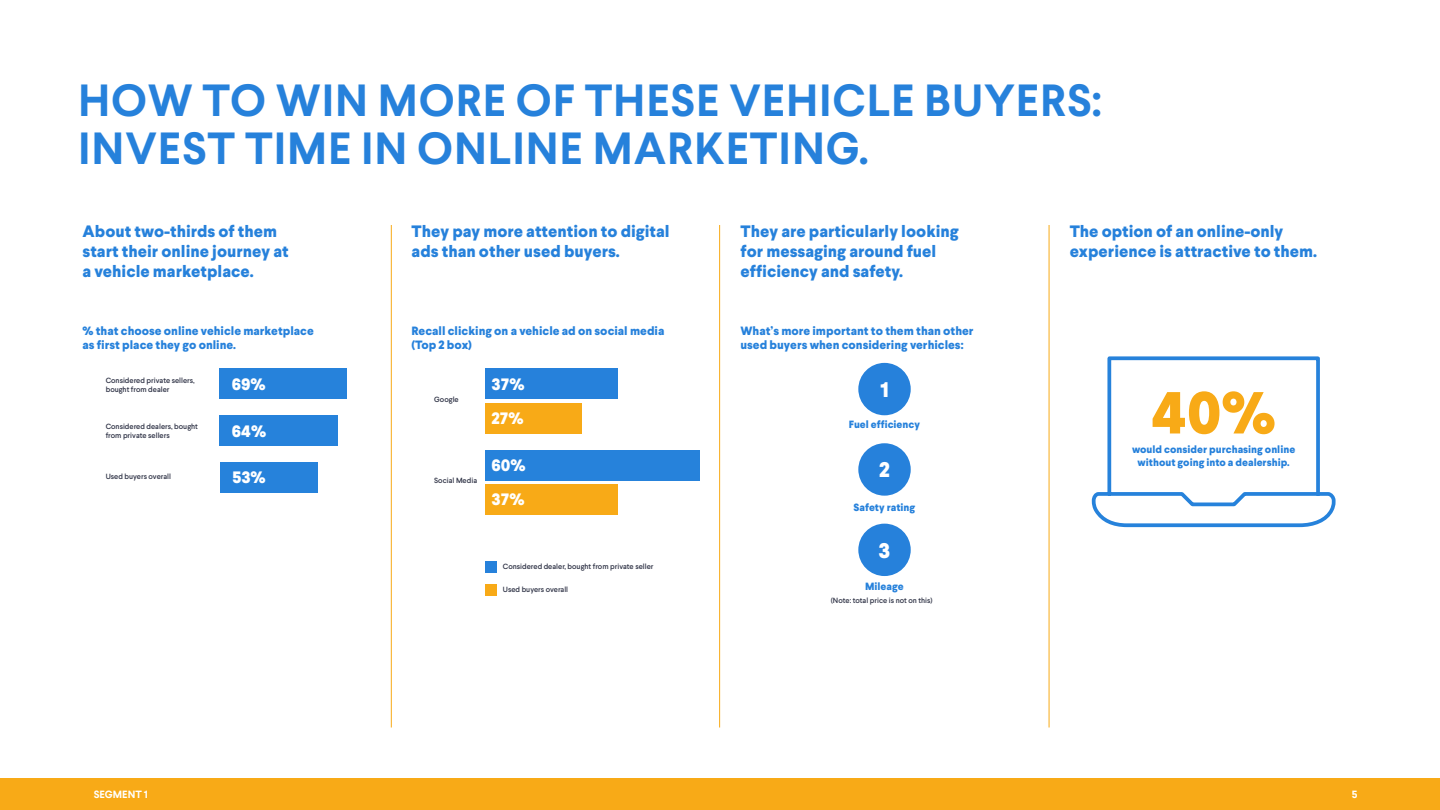
<style>
.page{position:relative;width:1440px;height:810px;background:#fff}
.page>*{position:absolute;margin:0;border:0;box-sizing:border-box;transform-origin:0 0}
.t1{font:800 59.1px "Larsseit";color:#f8aa17}
.t2{font:700 45px/48px "Larsseit";letter-spacing:.02em;color:#2681db}
.t3{font:800 21.15px "Larsseit";color:#fff}
.t4{font:800 16.5px/19.8px "Larsseit";color:#2681db}
.t5{font:800 16.5px/34.1px "Larsseit";color:#fff}
.t6{font:800 12px/14.4px "Larsseit";color:#2681db}
.t7{font:800 10.5px/12.6px "Larsseit";color:#2681db;text-align:center}
.t8{font:700 10.5px "Larsseit";color:#fff}
.t9{font:500 7.5px/9px "Larsseit";color:#2e3245}
</style>
<div class="page">
<div style="left:0;top:778px;width:1440px;height:32px;background:#f8aa17"></div>
<hr style="left:391px;top:225px;width:1px;height:503px;background:#f8aa17">
<hr style="left:719px;top:225px;width:1px;height:503px;background:#f8aa17">
<hr style="left:1049px;top:225px;width:1px;height:503px;background:#f8aa17">
<div style="left:220px;top:462px;width:98px;height:30px;background:#2682db"></div>
<div style="left:220px;top:415px;width:118px;height:31px;background:#2682db"></div>
<div style="left:220px;top:368px;width:127px;height:31px;background:#2682db"></div>
<div style="left:485px;top:484px;width:132px;height:31px;background:#f8aa17"></div>
<div style="left:485px;top:450px;width:214px;height:31px;background:#2682db"></div>
<div style="left:485px;top:403px;width:96px;height:31px;background:#f8aa17"></div>
<div style="left:485px;top:368px;width:132px;height:31px;background:#2681db"></div>
<div style="left:485px;top:561px;width:11px;height:11px;background:#2681db"></div>
<div style="left:485px;top:584px;width:11px;height:11px;background:#f8aa17"></div>
<svg style="left:1091px;top:356px;width:245px;height:172px"></svg>
<div style="left:858px;top:363px;width:53px;height:52px;background:#2681db;border-radius:50%"></div>
<div style="left:858px;top:443px;width:53px;height:53px;background:#2681db;border-radius:50%"></div>
<div style="left:858px;top:524px;width:53px;height:52px;background:#2681db;border-radius:50%"></div>
<h2 class="t2" style="left:78px;top:77px;width:1025px">HOW TO WIN MORE OF THESE VEHICLE BUYERS:<br>INVEST TIME IN ONLINE MARKETING.</h2>
<p class="t4" style="left:82px;top:222px;width:208px">About two-thirds of them start their online journey at a vehicle marketplace.</p>
<p class="t4" style="left:741px;top:222px;width:220px">They are particularly looking for messaging around fuel efficiency and safety.</p>
<p class="t4" style="left:1070px;top:222px;width:249px">The option of an online-only experience is attractive to them.</p>
<p class="t4" style="left:412px;top:222px;width:260px">They pay more attention to digital ads than other used buyers.</p>
<p class="t6" style="left:82px;top:324px;width:233px">% that choose online vehicle marketplace as first place they go online.</p>
<p class="t6" style="left:411px;top:324px;width:255px">Recall clicking on a vehicle ad on social media (Top 2 box)</p>
<p class="t6" style="left:740px;top:324px;width:235px">What’s more important to them than other used buyers when considering verhicles:</p>
<p class="t9" style="left:106px;top:376px;width:91px">Considered private sellers, bought from dealer</p>
<p class="t9" style="left:106px;top:422px;width:94px">Considered dealers, bought from private sellers</p>
<p class="t9" style="left:106px;top:472px;width:67px">Used buyers overall</p>
<p class="t5" style="left:232px;top:367px;width:35px">69%</p>
<p class="t5" style="left:232px;top:414px;width:36px">64%</p>
<p class="t5" style="left:232px;top:460px;width:35px">53%</p>
<p class="t9" style="left:434px;top:395px;width:26px">Google</p>
<p class="t9" style="left:434px;top:476px;width:44px">Social Media</p>
<p class="t5" style="left:492px;top:367px;width:34px">37%<br>27%</p>
<p class="t5" style="left:492px;top:448px;width:36px;line-height:34.4px">60%<br>37%</p>
<p class="t3" style="left:880px;top:376px;width:10px">1</p>
<p class="t7" style="left:849px;top:418px;width:73px">Fuel efficiency</p>
<p class="t3" style="left:879px;top:456px;width:12px">2</p>
<p class="t7" style="left:854px;top:501px;width:63px">Safety rating</p>
<p class="t9" style="left:503px;top:562px;width:152px">Considered dealer, bought from private seller</p>
<p class="t9" style="left:503px;top:585px;width:67px">Used buyers overall</p>
<p class="t3" style="left:879px;top:537px;width:13px">3</p>
<p class="t9" style="left:831px;top:596px;width:103px">(Note: total price is not on this)</p>
<p class="t7" style="left:865px;top:580px;width:40px">Mileage</p>
<h1 class="t1" style="left:1151px;top:374px;width:126px">40%</h1>
<p class="t7" style="left:1132px;top:443px;width:165px">would consider purchasing online without going into a dealership.</p>
<p class="t8" style="left:94px;top:788px;width:56px">SEGMENT 1</p>
<p class="t8" style="left:1352px;top:788px;width:7px">5</p>
</div>
